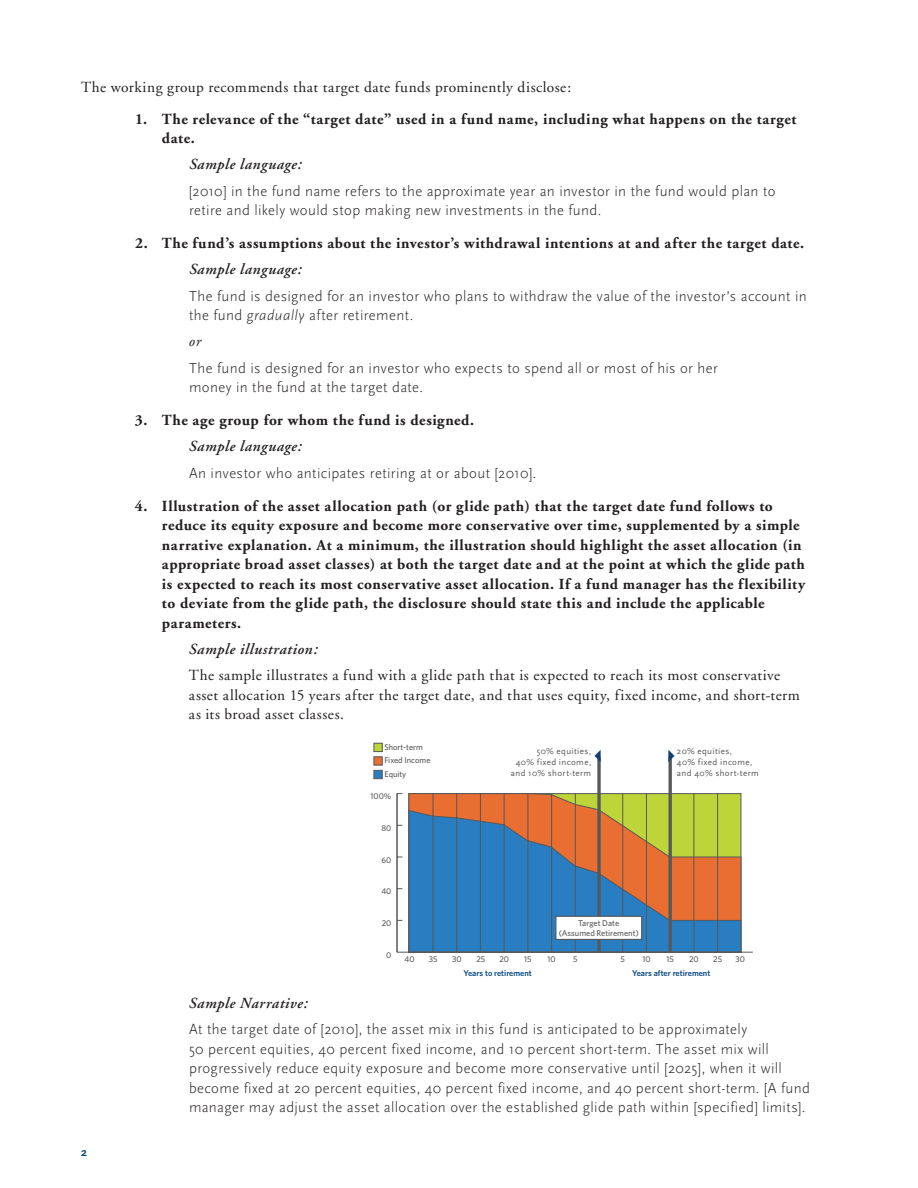
<style>
.page{position:relative;width:918px;height:1188px;background:#fff}
.page>*{position:absolute;margin:0;border:0;box-sizing:border-box;transform-origin:0 0}
.text{font:700 15.3px/19.5px "Adobe Garamond";letter-spacing:.035em;color:#231f20}
.text-2{font:15.3px/19.5px "Adobe Garamond";letter-spacing:.035em;color:#231f20}
.text-3{font:italic 600 15.3px "Adobe Garamond";letter-spacing:.04em;color:#231f20}
.text-4{font:italic 15.3px "Adobe Garamond";color:#231f20}
.text-5{font:300 15px/19.5px "Scala Sans";letter-spacing:.025em;color:#231f20}
.t1{font:700 12px "Scala Sans";color:#00467e}
.t2{font:9px/10.8px "Scala Sans";letter-spacing:.045em;color:#57585a;text-align:right}
.t3{font:500 8.4px/13.4px "Whitney";color:#57585a}
.t4{font:600 8.4px "Whitney";color:#094a82}
.s1{font-style:italic}
</style>
<div class="page">
<svg style="left:396px;top:793px;width:357px;height:160px;background:#828a84"></svg>
<svg style="left:597px;top:762px;width:4px;height:190px"></svg>
<hr style="left:622px;top:794px;width:1px;height:158px;background:#57585a">
<hr style="left:646px;top:794px;width:1px;height:158px;background:#57585a">
<hr style="left:669px;top:757px;width:3px;height:195px;background:#57585a">
<hr style="left:694px;top:794px;width:1px;height:158px;background:#57585a">
<hr style="left:717px;top:794px;width:1px;height:158px;background:#57585a">
<div style="left:374px;top:743px;width:8px;height:9px;background:#bed53a"></div>
<div style="left:374px;top:743px;width:9px;height:9px;border:1px solid #57585a"></div>
<div style="left:374px;top:757px;width:9px;height:8px;background:#e96e32;border:1px solid #57585a"></div>
<div style="left:374px;top:770px;width:9px;height:9px;background:#297dc1;border:1px solid #57585a"></div>
<div style="left:555px;top:916px;width:87px;height:24px;background:#fff;border:1px solid #57585a"></div>
<svg style="left:597px;top:757px;width:4px;height:5px"></svg>
<p class="text-2" style="left:81px;top:78px;width:492px">The working group recommends that target date funds prominently disclose:</p>
<p class="text" style="left:162px;top:109px;width:636px;text-indent:-27px">1. The relevance of the “target date” used in a fund name, including what happens on the target date.</p>
<p class="text-3" style="left:189px;top:156px;width:114px">Sample language:</p>
<p class="text-5" style="left:189px;top:181px;width:588px">[2010] in the fund name refers to the approximate year an investor in the fund would plan to retire and likely would stop making new investments in the fund.</p>
<p class="text" style="left:135px;top:234px;width:671px">2. The fund’s assumptions about the investor’s withdrawal intentions at and after the target date.</p>
<p class="text-3" style="left:189px;top:261px;width:114px">Sample language:</p>
<p class="text-5" style="left:189px;top:286px;width:619px">The fund is designed for an investor who plans to withdraw the value of the investor’s account in the fund <span class="s1">gradually</span> after retirement.</p>
<p class="text-4" style="left:189px;top:333px;width:13px">or</p>
<p class="text-5" style="left:189px;top:358px;width:531px">The fund is designed for an investor who expects to spend all or most of his or her money in the fund at the target date.</p>
<p class="text" style="left:135px;top:411px;width:341px">3. The age group for whom the fund is designed.</p>
<p class="text-3" style="left:189px;top:438px;width:114px">Sample language:</p>
<p class="text-5" style="left:189px;top:463px;width:349px">An investor who anticipates retiring at or about [2010].</p>
<p class="text" style="left:162px;top:496px;width:645px;text-indent:-27px">4. Illustration of the asset allocation path (or glide path) that the target date fund follows to reduce its equity exposure and become more conservative over time, supplemented by a simple narrative explanation. At a minimum, the illustration should highlight the asset allocation (in appropriate broad asset classes) at both the target date and at the point at which the glide path is expected to reach its most conservative asset allocation. If a fund manager has the flexibility to deviate from the glide path, the disclosure should state this and include the applicable parameters.</p>
<p class="text-3" style="left:189px;top:641px;width:130px">Sample illustration:</p>
<p class="text-2" style="left:189px;top:666px;width:612px">The sample illustrates a fund with a glide path that is expected to reach its most conservative asset allocation 15 years after the target date, and that uses equity, fixed income, and short-term as its broad asset classes.</p>
<p class="t3" style="left:384px;top:740px;width:48px">Short-term<br>Fixed Income<br>Equity</p>
<p class="t3" style="left:371px;top:789px;width:22px">100%</p>
<p class="t3" style="left:382px;top:821px;width:11px">80</p>
<p class="t3" style="left:382px;top:853px;width:11px">60</p>
<p class="t3" style="left:381px;top:885px;width:12px">40</p>
<p class="t3" style="left:382px;top:916px;width:11px">20</p>
<p class="t2" style="left:511px;top:746px;width:82px">50% equities,<br>40% fixed income, and 10% short-term</p>
<p class="t2" style="left:677px;top:746px;width:83px;text-align:left">20% equities,<br>40% fixed income, and 40% short-term</p>
<p class="t3" style="left:559px;top:918px;width:82px;line-height:10.1px;text-align:center">Target Date<br>(Assumed Retirement)</p>
<p class="t3" style="left:386px;top:948px;width:7px">0</p>
<p class="t3" style="left:405px;top:952px;width:12px">40</p>
<p class="t3" style="left:429px;top:952px;width:10px">35</p>
<p class="t3" style="left:452px;top:952px;width:11px">30</p>
<p class="t3" style="left:476px;top:952px;width:10px">25</p>
<p class="t3" style="left:499px;top:952px;width:11px">20</p>
<p class="t3" style="left:524px;top:952px;width:9px">15</p>
<p class="t3" style="left:548px;top:952px;width:10px">10</p>
<p class="t3" style="left:573px;top:952px;width:6px">5</p>
<p class="t3" style="left:621px;top:952px;width:6px">5</p>
<p class="t3" style="left:642px;top:952px;width:10px">10</p>
<p class="t3" style="left:667px;top:952px;width:9px">15</p>
<p class="t3" style="left:689px;top:952px;width:11px">20</p>
<p class="t3" style="left:713px;top:952px;width:10px">25</p>
<p class="t3" style="left:736px;top:952px;width:11px">30</p>
<p class="t4" style="left:464px;top:968px;width:70px">Years to retirement</p>
<p class="t4" style="left:632px;top:968px;width:80px">Years after retirement</p>
<p class="t1" style="left:81px;top:1146px;width:7px">2</p>
<p class="text-3" style="left:189px;top:995px;width:120px">Sample Narrative:</p>
<p class="text-5" style="left:189px;top:1020px;width:623px">At the target date of [2010], the asset mix in this fund is anticipated to be approximately<br>50 percent equities, 40 percent fixed income, and 10 percent short-term. The asset mix will progressively reduce equity exposure and become more conservative until [2025], when it will become fixed at 20 percent equities, 40 percent fixed income, and 40 percent short-term. [A fund manager may adjust the asset allocation over the established glide path within [specified] limits].</p>
</div>
